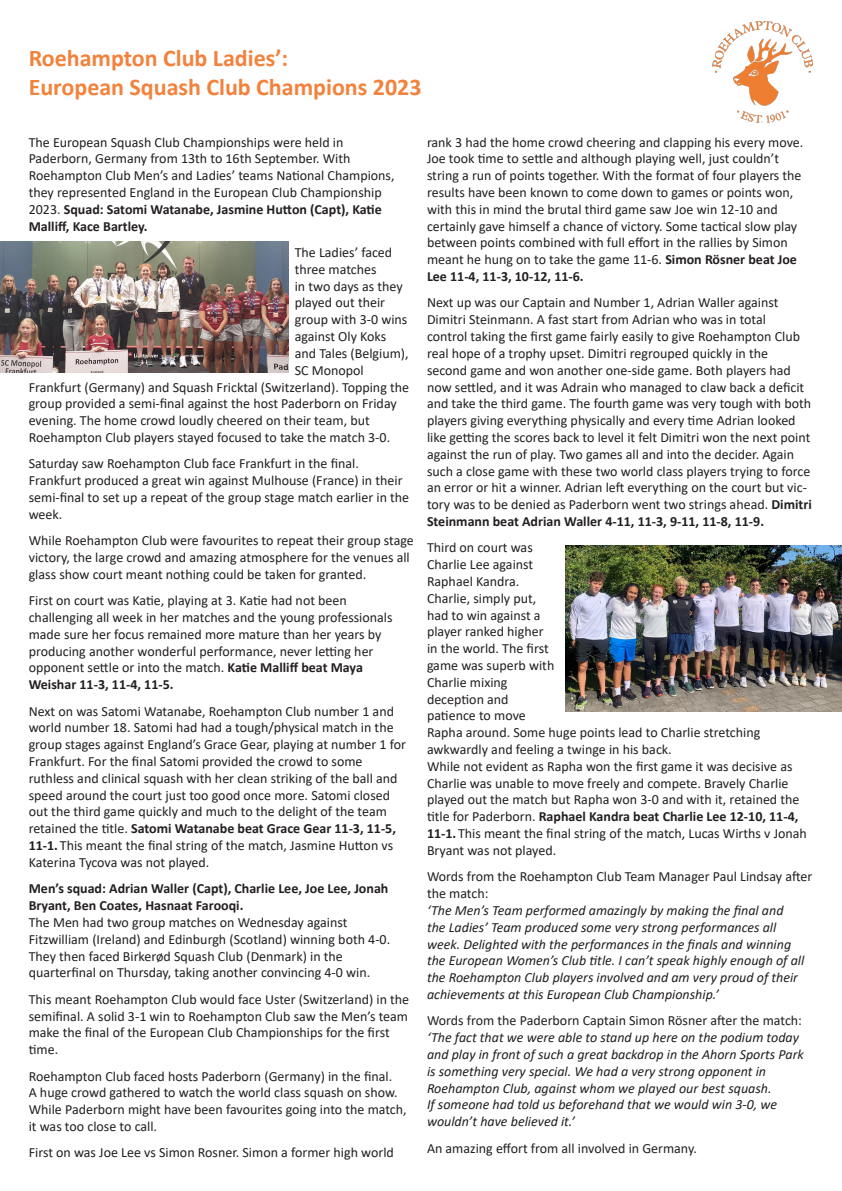
<style>
.page{position:relative;width:842px;height:1191px;background:#fff}
.page>*{position:absolute;margin:0;border:0;box-sizing:border-box;transform-origin:0 0}
.t1{font:700 24px "Calibri";color:#f2823c}
.t2{font:14px/16.8px "Calibri";color:#231f20}
.t3{font:italic 14px/16.8px "Calibri";color:#231f20}
.t4{font:700 14px "Calibri";color:#231f20}
.s1{font-weight:700}
</style>
<div class="page">
<img style="left:712px;top:21px;width:100px;height:101px">
<img style="left:565px;top:545px;width:277px;height:166px">
<img style="left:0;top:242px;width:288px;height:130px">
<p class="t1" style="left:29px;top:41px;width:261px">Roehampton Club Ladies’:</p>
<p class="t1" style="left:29px;top:70px;width:394px">European Squash Club Champions 2023</p>
<p class="t2" style="left:29px;top:133px;width:316px">The European Squash Club Championships were held in</p>
<p class="t2" style="left:29px;top:150px;width:323px">Paderborn, Germany from 13th to 16th September. With</p>
<p class="t2" style="left:29px;top:167px;width:367px">Roehampton Club Men’s and Ladies’ teams National Champions, they represented England in the European Club Championship 2023. <span class="s1">Squad: Satomi Watanabe, Jasmine Hutton (Capt), Katie Malliff, Kace Bartley.</span></p>
<p class="t2" style="left:295px;top:244px;width:99px">The Ladies’ faced</p>
<p class="t2" style="left:295px;top:260px;width:83px">three matches</p>
<p class="t2" style="left:295px;top:277px;width:110px">in two days as they</p>
<p class="t2" style="left:295px;top:294px;width:92px">played out their</p>
<p class="t2" style="left:295px;top:311px;width:114px">group with 3-0 wins</p>
<p class="t2" style="left:295px;top:328px;width:93px">against Oly Koks</p>
<p class="t2" style="left:295px;top:344px;width:115px">and Tales (Belgium),</p>
<p class="t2" style="left:295px;top:361px;width:71px">SC Monopol</p>
<p class="t2" style="left:29px;top:378px;width:382px">Frankfurt (Germany) and Squash Fricktal (Switzerland). Topping the group provided a semi-final against the host Paderborn on Friday evening. The home crowd loudly cheered on their team, but</p>
<p class="t2" style="left:29px;top:428px;width:363px">Roehampton Club players stayed focused to take the match 3-0.</p>
<p class="t2" style="left:29px;top:455px;width:332px">Saturday saw Roehampton Club face Frankfurt in the final.</p>
<p class="t2" style="left:29px;top:472px;width:382px">Frankfurt produced a great win against Mulhouse (France) in their semi-final to set up a repeat of the group stage match earlier in the week.</p>
<p class="t2" style="left:29px;top:532px;width:387px">While Roehampton Club were favourites to repeat their group stage victory, the large crowd and amazing atmosphere for the venues all glass show court meant nothing could be taken for granted.</p>
<p class="t2" style="left:29px;top:592px;width:320px">First on court was Katie, playing at 3. Katie had not been</p>
<p class="t2" style="left:29px;top:608px;width:365px">challenging all week in her matches and the young professionals made sure her focus remained more mature than her years by</p>
<p class="t2" style="left:29px;top:642px;width:346px">producing another wonderful performance, never letting her</p>
<p class="t2" style="left:29px;top:659px;width:336px">opponent settle or into the match. <span class="s1">Katie Malliff beat Maya</span></p>
<p class="t4" style="left:29px;top:674px;width:146px">Weishar 11-3, 11-4, 11-5.</p>
<p class="t2" style="left:29px;top:702px;width:379px">Next on was Satomi Watanabe, Roehampton Club number 1 and world number 18. Satomi had had a tough/physical match in the group stages against England’s Grace Gear, playing at number 1 for Frankfurt. For the final Satomi provided the crowd to some</p>
<p class="t2" style="left:29px;top:769px;width:370px">ruthless and clinical squash with her clean striking of the ball and speed around the court just too good once more. Satomi closed out the third game quickly and much to the delight of the team retained the title. <span class="s1">Satomi Watanabe beat Grace Gear 11-3, 11-5, 11-1.</span> This meant the final string of the match, Jasmine Hutton vs Katerina Tycova was not played.</p>
<p class="t4" style="left:29px;top:878px;width:361px">Men’s squad: Adrian Waller (Capt), Charlie Lee, Joe Lee, Jonah</p>
<p class="t4" style="left:29px;top:895px;width:216px">Bryant, Ben Coates, Hasnaat Farooqi.</p>
<p class="t2" style="left:29px;top:913px;width:320px">The Men had two group matches on Wednesday against</p>
<p class="t2" style="left:29px;top:930px;width:363px">Fitzwilliam (Ireland) and Edinburgh (Scotland) winning both 4-0.<br>They then faced Birkerød Squash Club (Denmark) in the</p>
<p class="t2" style="left:29px;top:964px;width:343px">quarterfinal on Thursday, taking another convincing 4-0 win.</p>
<p class="t2" style="left:29px;top:990px;width:382px">This meant Roehampton Club would face Uster (Switzerland) in the semifinal. A solid 3-1 win to Roehampton Club saw the Men’s team make the final of the European Club Championships for the first time.</p>
<p class="t2" style="left:29px;top:1067px;width:379px">Roehampton Club faced hosts Paderborn (Germany) in the final.<br>A huge crowd gathered to watch the world class squash on show.<br>While Paderborn might have been favourites going into the match,</p>
<p class="t2" style="left:29px;top:1117px;width:130px">it was too close to call.</p>
<p class="t2" style="left:29px;top:1144px;width:367px">First on was Joe Lee vs Simon Rosner. Simon a former high world</p>
<p class="t2" style="left:427px;top:133px;width:378px">rank 3 had the home crowd cheering and clapping his every move.<br>Joe took time to settle and although playing well, just couldn’t string a run of points together. With the format of four players the results have been known to come down to games or points won, with this in mind the brutal third game saw Joe win 12-10 and certainly gave himself a chance of victory. Some tactical slow play between points combined with full effort in the rallies by Simon meant he hung on to take the game 11-6. <span class="s1">Simon Rösner beat Joe Lee 11-4, 11-3, 10-12, 11-6.</span></p>
<p class="t2" style="left:427px;top:294px;width:353px">Next up was our Captain and Number 1, Adrian Waller against</p>
<p class="t2" style="left:427px;top:311px;width:341px">Dimitri Steinmann. A fast start from Adrian who was in total</p>
<p class="t2" style="left:427px;top:328px;width:375px">control taking the first game fairly easily to give Roehampton Club real hope of a trophy upset. Dimitri regrouped quickly in the</p>
<p class="t2" style="left:427px;top:361px;width:386px">second game and won another one-side game. Both players had now settled, and it was Adrain who managed to claw back a deficit and take the third game. The fourth game was very tough with both players giving everything physically and every time Adrian looked like getting the scores back to level it felt Dimitri won the next point against the run of play. Two games all and into the decider. Again such a close game with these two world class players trying to force an error or hit a winner. Adrian left everything on the court but vic&shy;tory was to be denied as Paderborn went two strings ahead. <span class="s1">Dimitri Steinmann beat Adrian Waller 4-11, 11-3, 9-11, 11-8, 11-9.</span></p>
<p class="t2" style="left:427px;top:539px;width:108px;text-align:justify">Third on court was Charlie Lee against Raphael Kandra.</p>
<p class="t2" style="left:427px;top:589px;width:111px">Charlie, simply put,</p>
<p class="t2" style="left:427px;top:606px;width:129px">had to win against a player ranked higher in the world. The first game was superb with<br>Charlie mixing</p>
<p class="t2" style="left:427px;top:690px;width:83px">deception and</p>
<p class="t2" style="left:427px;top:707px;width:100px">patience to move</p>
<p class="t2" style="left:427px;top:724px;width:335px">Rapha around. Some huge points lead to Charlie stretching</p>
<p class="t2" style="left:427px;top:740px;width:246px">awkwardly and feeling a twinge in his back.</p>
<p class="t2" style="left:427px;top:757px;width:381px">While not evident as Rapha won the first game it was decisive as Charlie was unable to move freely and compete. Bravely Charlie played out the match but Rapha won 3-0 and with it, retained the title for Paderborn. <span class="s1">Raphael Kandra beat Charlie Lee 12-10, 11-4, 11-1.</span> This meant the final string of the match, Lucas Wirths v Jonah Bryant was not played.</p>
<p class="t2" style="left:427px;top:868px;width:387px">Words from the Roehampton Club Team Manager Paul Lindsay after the match:</p>
<p class="t3" style="left:427px;top:901px;width:379px">‘The Men’s Team performed amazingly by making the final and the Ladies’ Team produced some very strong performances all week. Delighted with the performances in the finals and winning the European Women’s Club title. I can’t speak highly enough of all the Roehampton Club players involved and am very proud of their achievements at this European Club Championship.’</p>
<p class="t2" style="left:427px;top:1012px;width:377px">Words from the Paderborn Captain Simon Rösner after the match:</p>
<p class="t3" style="left:427px;top:1028px;width:378px">‘The fact that we were able to stand up here on the podium today and play in front of such a great backdrop in the Ahorn Sports Park is something very special. We had a very strong opponent in</p>
<p class="t3" style="left:427px;top:1079px;width:352px">Roehampton Club, against whom we played our best squash.<br>If someone had told us beforehand that we would win 3-0, we wouldn’t have believed it.’</p>
<p class="t2" style="left:427px;top:1139px;width:271px">An amazing effort from all involved in Germany.</p>
</div>
